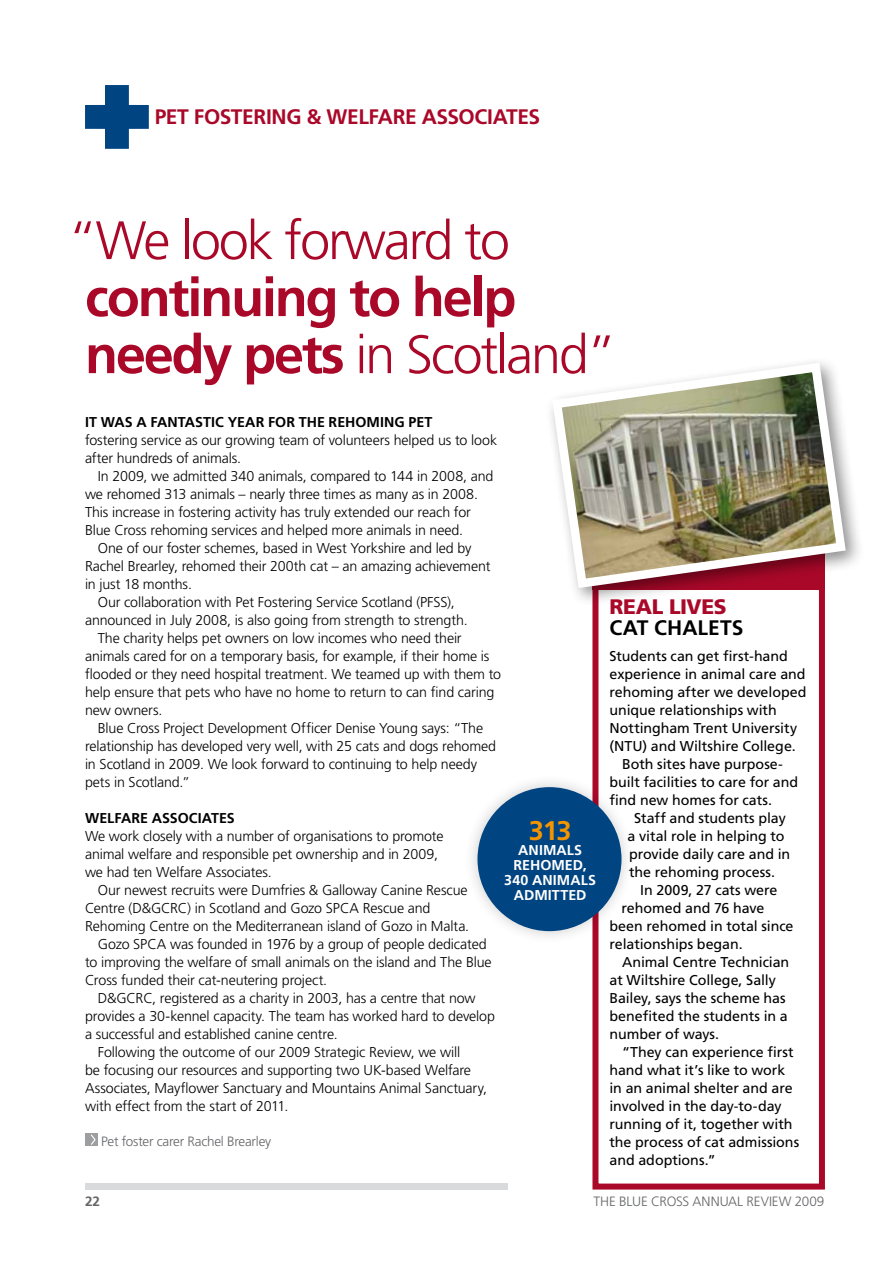
<style>
.page{position:relative;width:893px;height:1263px;background:#fff}
.page>*{position:absolute;margin:0;border:0;box-sizing:border-box;transform-origin:0 0}
.t1{font:700 54px/57px "Frutiger";letter-spacing:-.04em;color:#aa0829}
.t2{font:300 54px "Frutiger";letter-spacing:-.04em;color:#aa0829}
.t3{font:700 27px "Frutiger";color:#f39400}
.t4{font:700 21px "Frutiger";letter-spacing:-.02em;color:#aa0829}
.t5{font:700 21px "Frutiger";color:#000}
.t6{font:900 21px "Frutiger";letter-spacing:-.02em;color:#aa0829}
.t7{font:300 14.25px/18px "Frutiger";letter-spacing:-.01em;color:#000}
.t8{font:14.25px "Frutiger";letter-spacing:-.005em;color:#000}
.t9{font:700 14.25px "Frutiger";letter-spacing:.005em;color:#000}
.t10{font:700 14.25px/15px "Frutiger";letter-spacing:.015em;color:#fff;text-align:center}
.t11{font:300 13.5px "Frutiger";letter-spacing:-.015em;color:#646567}
.t12{font:700 13.5px "Frutiger";color:#646567}
.s1{font-weight:300}
</style>
<div class="page">
<div style="left:85px;top:1183px;width:423px;height:6px;background:#d9dadb"></div>
<svg style="left:85px;top:85px;width:64px;height:64px"></svg>
<div style="left:592px;top:571px;width:233px;height:618px;border:6px solid #aa0829"></div>
<div style="left:85px;top:1133px;width:13px;height:13px;background:#9c9e9f"></div>
<svg style="left:91px;top:1134px;width:5px;height:11px"></svg>
<div style="left:463px;top:772px;width:171px;height:172px;background:#000;opacity:.2"></div>
<div style="left:477px;top:787px;width:144px;height:144px;background:#004481;border-radius:50%"></div>
<div style="left:543px;top:354px;width:321px;height:251px;background:#000;opacity:.45"></div>
<img style="left:547px;top:358px;width:303px;height:235px">
<h3 class="t4" style="left:155px;top:104px;width:387px">PET FOSTERING &amp; WELFARE ASSOCIATES</h3>
<h1 class="t2" style="left:68px;top:210px;width:444px">“We look forward to</h1>
<h1 class="t1" style="left:85px;top:268px;width:533px">CONTINUING TO HELP<br>NEEDY PETS <span class="s1">in Scotland”</span></h1>
<p class="t9" style="left:85px;top:414px;width:346px">IT WAS A FANTASTIC YEAR FOR THE REHOMING PET</p>
<p class="t7" style="left:85px;top:431px;width:414px">fostering service as our growing team of volunteers helped us to look after hundreds of animals.</p>
<p class="t7" style="left:98px;top:467px;width:397px">In 2009, we admitted 340 animals, compared to 144 in 2008, and</p>
<p class="t7" style="left:85px;top:485px;width:395px">we rehomed 313 animals – nearly three times as many as in 2008.</p>
<p class="t7" style="left:85px;top:503px;width:387px">This increase in fostering activity has truly extended our reach for</p>
<p class="t7" style="left:85px;top:521px;width:380px">Blue Cross rehoming services and helped more animals in need.</p>
<p class="t7" style="left:98px;top:539px;width:375px">One of our foster schemes, based in West Yorkshire and led by</p>
<p class="t7" style="left:85px;top:557px;width:407px">Rachel Brearley, rehomed their 200th cat – an amazing achievement</p>
<p class="t7" style="left:85px;top:575px;width:108px">in just 18 months.</p>
<p class="t7" style="left:98px;top:593px;width:358px">Our collaboration with Pet Fostering Service Scotland (PFSS),</p>
<p class="t7" style="left:85px;top:611px;width:384px">announced in July 2008, is also going from strength to strength.</p>
<p class="t7" style="left:98px;top:629px;width:365px">The charity helps pet owners on low incomes who need their</p>
<p class="t7" style="left:85px;top:647px;width:406px">animals cared for on a temporary basis, for example, if their home is</p>
<p class="t7" style="left:85px;top:665px;width:418px">flooded or they need hospital treatment. We teamed up with them to</p>
<p class="t7" style="left:85px;top:683px;width:411px">help ensure that pets who have no home to return to can find caring</p>
<p class="t7" style="left:85px;top:701px;width:79px">new owners.</p>
<p class="t7" style="left:98px;top:719px;width:387px">Blue Cross Project Development Officer Denise Young says: “The</p>
<p class="t7" style="left:85px;top:737px;width:413px">relationship has developed very well, with 25 cats and dogs rehomed</p>
<p class="t7" style="left:85px;top:755px;width:394px">in Scotland in 2009. We look forward to continuing to help needy</p>
<p class="t7" style="left:85px;top:773px;width:107px">pets in Scotland.”</p>
<p class="t9" style="left:85px;top:810px;width:10px">WELFARE</p>
<p class="t9" style="left:152px;top:810px;width:10px">ASSOCIA</p>
<p class="t9" style="left:211px;top:810px;width:16px">TES</p>
<p class="t7" style="left:85px;top:827px;width:360px">We work closely with a number of organisations to promote animal welfare and responsible pet ownership and in 2009, we had ten Welfare Associates.</p>
<p class="t7" style="left:98px;top:881px;width:371px">Our newest recruits were Dumfries &amp; Galloway Canine Rescue</p>
<p class="t7" style="left:85px;top:899px;width:347px">Centre (D&amp;GCRC) in Scotland and Gozo SPCA Rescue and</p>
<p class="t7" style="left:85px;top:917px;width:386px">Rehoming Centre on the Mediterranean island of Gozo in Malta.</p>
<p class="t7" style="left:98px;top:935px;width:390px">Gozo SPCA was founded in 1976 by a group of people dedicated</p>
<p class="t7" style="left:85px;top:953px;width:408px">to improving the welfare of small animals on the island and The Blue</p>
<p class="t7" style="left:85px;top:971px;width:244px">Cross funded their cat-neutering project.</p>
<p class="t7" style="left:98px;top:989px;width:379px">D&amp;GCRC, registered as a charity in 2003, has a centre that now</p>
<p class="t7" style="left:85px;top:1007px;width:411px">provides a 30-kennel capacity. The team has worked hard to develop</p>
<p class="t7" style="left:85px;top:1025px;width:254px">a successful and established canine centre.</p>
<p class="t7" style="left:98px;top:1043px;width:364px">Following the outcome of our 2009 Strategic Review, we will</p>
<p class="t7" style="left:85px;top:1061px;width:387px">be focusing our resources and supporting two U K-based Welfare</p>
<p class="t7" style="left:85px;top:1079px;width:404px">Associates, Mayflower Sanctuary and Mountains Animal Sanctuary,</p>
<p class="t7" style="left:85px;top:1097px;width:205px">with effect from the start of 2011.</p>
<h2 class="t3" style="left:529px;top:814px;width:44px">313</h2>
<p class="t10" style="left:513px;top:842px;width:15px">ANIMALS<br>REHOMED</p>
<p class="t10" style="left:583px;top:857px;width:5px">,</p>
<p class="t10" style="left:514px;top:872px;width:29px;text-align:left;text-indent:-9px">340 ANIMALS<br>ADMI</p>
<p class="t10" style="left:552px;top:887px;width:26px">TTED</p>
<p class="t11" style="left:101px;top:1134px;width:172px">Pet foster carer Rachel Brearley</p>
<h3 class="t6" style="left:609px;top:594px;width:119px">REAL LIVES</h3>
<h3 class="t5" style="left:609px;top:615px;width:136px">CAT CHALETS</h3>
<p class="t8" style="left:609px;top:648px;width:180px">Students can get first-hand</p>
<p class="t8" style="left:609px;top:666px;width:198px">experience in animal care and</p>
<p class="t8" style="left:609px;top:684px;width:198px">rehoming after we developed</p>
<p class="t8" style="left:609px;top:702px;width:169px">unique relationships with</p>
<p class="t8" style="left:609px;top:720px;width:189px">Nottingham Trent University</p>
<p class="t8" style="left:609px;top:738px;width:188px">(NTU) and Wiltshire College.</p>
<p class="t8" style="left:622px;top:756px;width:162px">Both sites have purpose-</p>
<p class="t8" style="left:609px;top:774px;width:190px">built facilities to care for and</p>
<p class="t8" style="left:609px;top:792px;width:164px">find new homes for cats.</p>
<p class="t8" style="left:634px;top:810px;width:153px">Staff and students play</p>
<p class="t8" style="left:627px;top:828px;width:159px">a vital role in helping to</p>
<p class="t8" style="left:629px;top:846px;width:163px">provide daily care and in</p>
<p class="t8" style="left:629px;top:864px;width:148px">the rehoming process.</p>
<p class="t8" style="left:640px;top:882px;width:139px">In 2009, 27 cats were</p>
<p class="t8" style="left:621px;top:900px;width:144px">rehomed and 76 have</p>
<p class="t8" style="left:609px;top:918px;width:185px">been rehomed in total since</p>
<p class="t8" style="left:609px;top:936px;width:135px">relationships began.</p>
<p class="t8" style="left:622px;top:954px;width:168px">Animal Centre Technician</p>
<p class="t8" style="left:609px;top:972px;width:168px">at Wiltshire College, Sally</p>
<p class="t8" style="left:609px;top:990px;width:178px">Bailey, says the scheme has</p>
<p class="t8" style="left:609px;top:1008px;width:180px">benefited the students in a</p>
<p class="t8" style="left:609px;top:1026px;width:111px">number of ways.</p>
<p class="t8" style="left:622px;top:1044px;width:173px">“They can experience first</p>
<p class="t8" style="left:609px;top:1062px;width:177px">hand what it’s like to work</p>
<p class="t8" style="left:609px;top:1080px;width:185px">in an animal shelter and are</p>
<p class="t8" style="left:609px;top:1098px;width:174px">involved in the day-to-day</p>
<p class="t8" style="left:609px;top:1116px;width:184px">running of it, together with</p>
<p class="t8" style="left:609px;top:1134px;width:191px">the process of cat admissions</p>
<p class="t8" style="left:609px;top:1152px;width:108px">and adoptions.”</p>
<p class="t12" style="left:85px;top:1194px;width:16px">22</p>
<p class="t11" style="left:593px;top:1194px;width:66px">The blue cross</p>
<p class="t11" style="left:693px;top:1194px;width:85px">annual review</p>
<p class="t11" style="left:795px;top:1194px;width:31px">2009</p>
</div>
